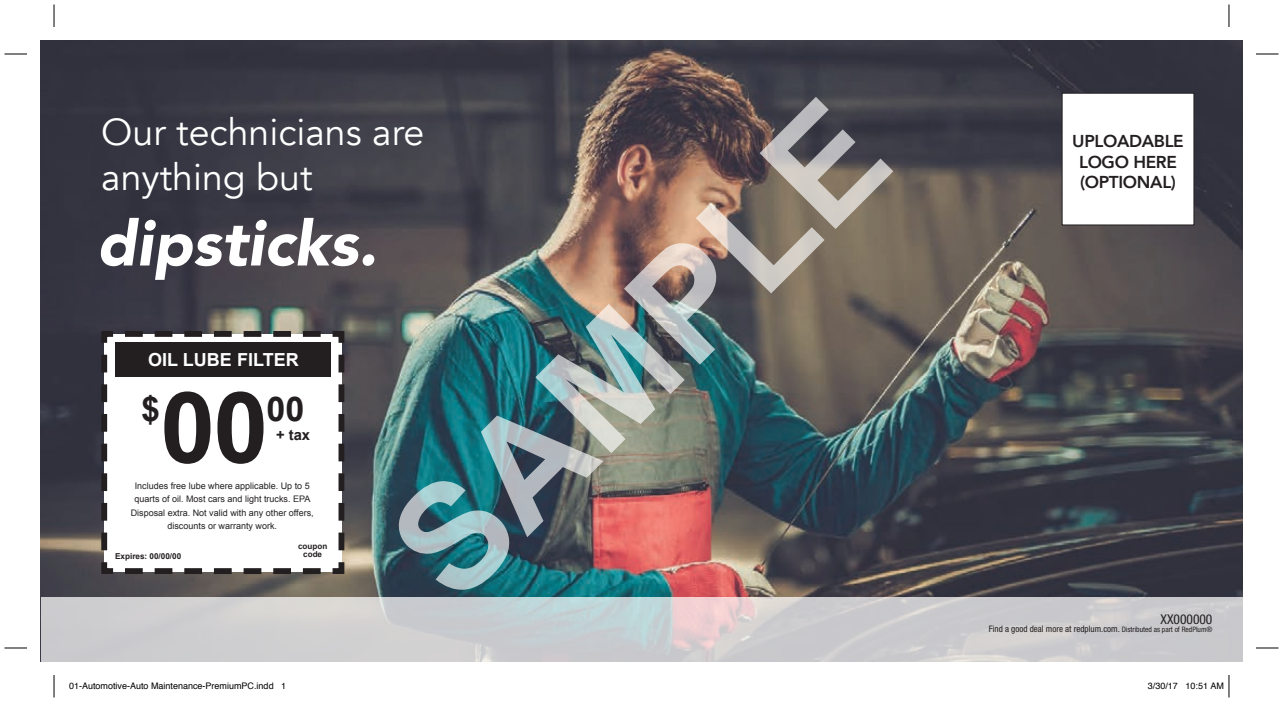
<style>
.page{position:relative;width:1283px;height:702px;background:#fff}
.page>*{position:absolute;margin:0;border:0;box-sizing:border-box;transform-origin:0 0}
.t1{font:700 150px "Arial";color:rgb(255 255 255/.65)}
.t2{font:700 99px "Arial";color:#231f20}
.t3{font:italic 900 63px "Avenir";color:#fff}
.t4{font:37.5px/45px "Avenir";color:#fff}
.t5{font:700 34.05px "Arial";color:#231f20}
.t6{font:700 18px "Arial";color:#fff}
.t7{font:800 17.25px/20.7px "Avenir";letter-spacing:-.02em;color:#231f20;text-align:center}
.t8{font:700 14.7px "Arial";color:#231f20}
.t9{font:condensed 13.5px "Helvetica Neue LT Std";color:#231f20}
.t10{font:9px/13.5px "Arial";color:#231f20;text-align:center}
.t11{font:9px "Helvetica";color:#000}
.t12{font:condensed 9px "Helvetica Neue LT Std";color:#231f20}
.t13{font:700 8.1px "Arial";color:#231f20}
.s1{font-size:7.5px}
</style>
<div class="page">
<img style="left:40px;top:40px;width:1202px;height:557px">
<svg style="left:98px;top:328px;width:249px;height:249px"></svg>
<svg style="left:40px;top:597px;width:1202px;height:65px;background:#cdcdcf"></svg>
<div style="left:1062px;top:93px;width:131px;height:132px;background:#fff"></div>
<div style="left:1061px;top:93px;width:133px;height:132px;border:1px solid #231f20"></div>
<div style="left:116px;top:342px;width:215px;height:35px;background:#231f20"></div>
<svg style="left:4px;top:54px;width:23px;height:1px"></svg>
<svg style="left:1256px;top:54px;width:22px;height:1px"></svg>
<svg style="left:4px;top:648px;width:23px;height:1px"></svg>
<svg style="left:1256px;top:648px;width:22px;height:1px"></svg>
<svg style="left:54px;top:4px;width:1px;height:23px"></svg>
<svg style="left:54px;top:675px;width:1px;height:23px"></svg>
<svg style="left:1228px;top:4px;width:1px;height:23px"></svg>
<svg style="left:1228px;top:675px;width:1px;height:23px"></svg>
<h1 class="t1" style="left:349px;top:501px;width:627px;rotate:-45deg">SAMPLE</h1>
<h3 class="t4" style="left:101px;top:110px;width:324px">Our technicians are anything but</h3>
<h3 class="t3" style="left:97px;top:192px;width:282px">dipsticks.</h3>
<h3 class="t6" style="left:148px;top:348px;width:152px">OIL LUBE FILTER</h3>
<h3 class="t5" style="left:141px;top:387px;width:20px">$</h3>
<h2 class="t2" style="left:160px;top:363px;width:110px">00</h2>
<h3 class="t5" style="left:266px;top:387px;width:39px">00</h3>
<h3 class="t8" style="left:276px;top:425px;width:35px">+ tax</h3>
<p class="t10" style="left:131px;top:479px;width:184px">Includes free lube where applicable. Up to 5 quarts of oil. Most cars and light trucks. EPA Disposal extra. Not valid with any other offers, discounts or warranty work.</p>
<p class="t13" style="left:298px;top:541px;width:31px">coupon</p>
<p class="t13" style="left:115px;top:551px;width:68px">Expires: 00/00/00</p>
<p class="t13" style="left:303px;top:549px;width:20px">code</p>
<h3 class="t7" style="left:1072px;top:131px;width:113px">UPLOADABLE<br>LOGO HERE (OPTIONAL)</h3>
<h3 class="t9" style="left:1160px;top:611px;width:53px">XX000000</h3>
<p class="t12" style="left:989px;top:623px;width:225px">Find a good deal more at redplum.com. <span class="s1">Distributed as part of RedPlum®</span></p>
<p class="t11" style="left:69px;top:678px;width:219px">01-Automotive-Auto Maintenance-PremiumPC.indd 1</p>
<p class="t11" style="left:1148px;top:678px;width:78px">3/30/17 10:51 AM</p>
</div>
